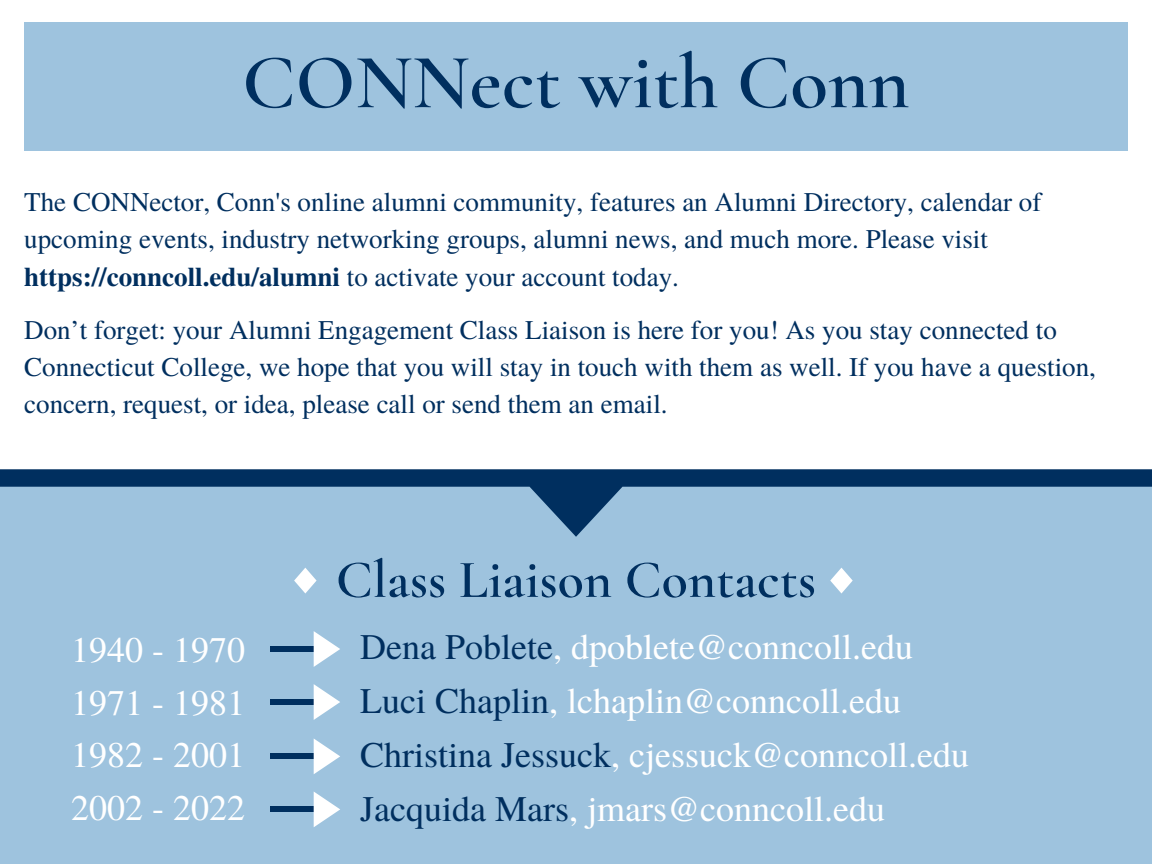
<style>
.page{position:relative;width:1152px;height:864px;background:#fff}
.page>*{position:absolute;margin:0;border:0;box-sizing:border-box;transform-origin:0 0}
.t1{font:600 78px "Cormorant Garamond";color:#002f5f}
.t2{font:600 54px "Cormorant Garamond";color:#002f5f}
.t3{font:36px/52.8px "Te X Gyre Termes";color:#fff;text-align:justify}
.t4{font:27px/37.7px "Te X Gyre Termes";color:#002f5f}
.s1{font-weight:700}
.s2{color:#002f5f}
</style>
<div class="page">
<div style="left:24px;top:22px;width:1104px;height:129px;background:#9ec3de"></div>
<div style="left:0;top:473px;width:1152px;height:391px;background:#9ec3de"></div>
<svg style="left:0;top:469px;width:1152px;height:68px"></svg>
<svg style="left:294px;top:568px;width:23px;height:26px"></svg>
<svg style="left:830px;top:568px;width:23px;height:26px"></svg>
<div style="left:271px;top:646px;width:48px;height:6px;background:#002f5f"></div>
<svg style="left:314px;top:631px;width:26px;height:36px"></svg>
<div style="left:271px;top:754px;width:48px;height:5px;background:#002f5f"></div>
<svg style="left:314px;top:739px;width:26px;height:35px"></svg>
<div style="left:271px;top:699px;width:48px;height:6px;background:#002f5f"></div>
<svg style="left:314px;top:684px;width:26px;height:36px"></svg>
<div style="left:271px;top:807px;width:48px;height:5px;background:#002f5f"></div>
<svg style="left:314px;top:792px;width:26px;height:35px"></svg>
<h1 class="t1" style="left:242px;top:35px;width:669px">CONNect with Conn</h1>
<p class="t4" style="left:24px;top:182px;width:1019px">The CONNector, Conn's online alumni community, features an Alumni Directory, calendar of upcoming events, industry networking groups, alumni news, and much more. Please visit <span class="s1">https://conncoll.edu/alumni</span> to activate your account today.</p>
<p class="t4" style="left:24px;top:310px;width:1073px;line-height:37.2px">Don’t forget: your Alumni Engagement Class Liaison is here for you! As you stay connected to<br>Connecticut College, we hope that you will stay in touch with them as well. If you have a question, concern, request, or idea, please call or send them an email.</p>
<h2 class="t2" style="left:336px;top:547px;width:482px">Class Liaison Contacts</h2>
<h3 class="t3" style="left:71px;top:621px;width:175px">1940 - 1970<br>1971 - 1981<br>1982 - 2001<br>2002 - 2022</h3>
<h3 class="t3" style="left:360px;top:619px;width:611px;line-height:54px;text-align:left"><span class="s2">Dena Poblete</span>, dpoblete@conncoll.edu <span class="s2">Luci Chaplin</span>, lchaplin@conncoll.edu <span class="s2">Christina Jessuck</span>, cjessuck@conncoll.edu <span class="s2">Jacquida Mars</span>, jmars@conncoll.edu</h3>
</div>
